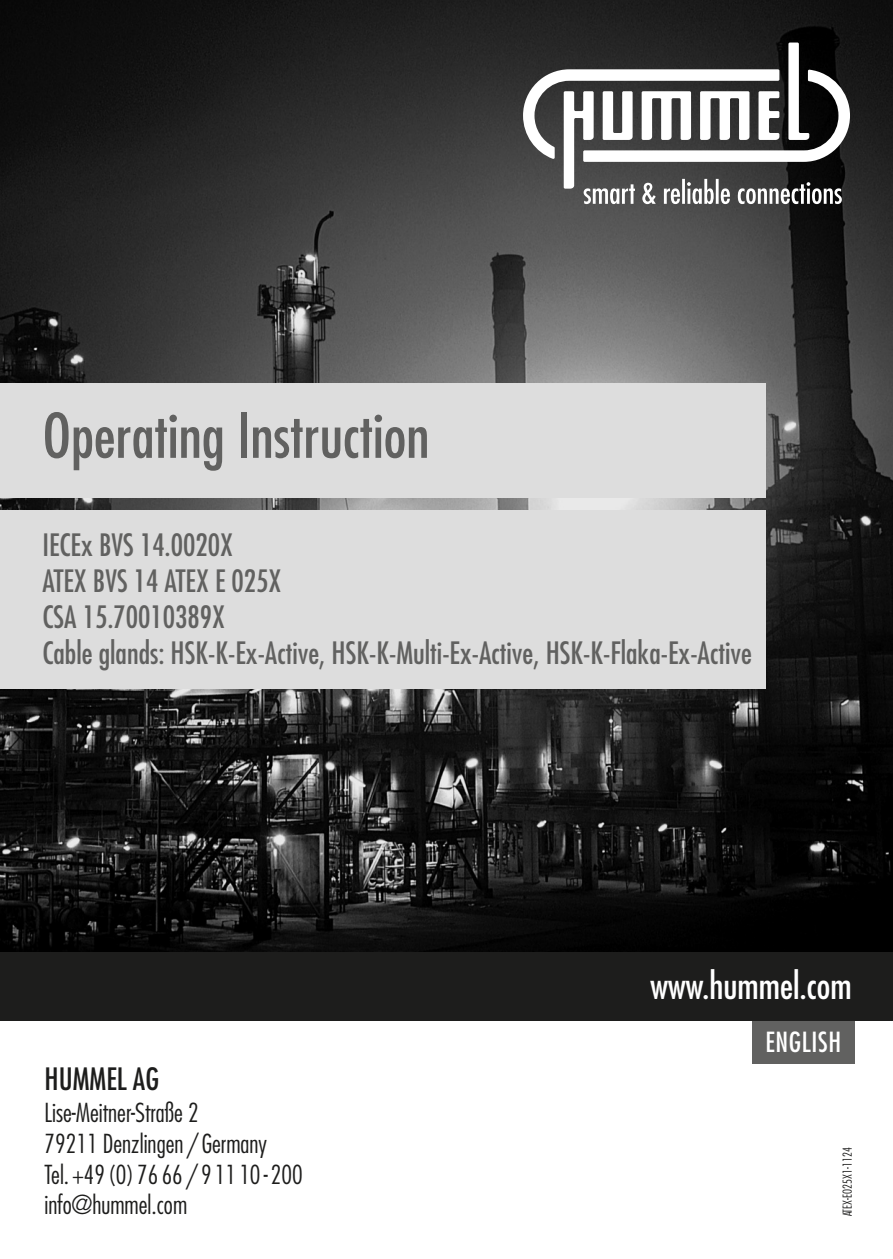
<style>
.page{position:relative;width:893px;height:1259px;background:#fff}
.page>*{position:absolute;margin:0;border:0;box-sizing:border-box;transform-origin:0 0}
.t1{font:condensed 60px "Futura Std";color:#616160}
.t2{font:condensed 36px "Futura Std";color:#fff}
.t3{font:condensed 30px "Futura Std";color:#616160}
.t4{font:condensed 30px "Futura Std";color:#1d1d1c}
.t5{font:condensed 27px "Futura Std";letter-spacing:.025em;color:#fff}
.t6{font:300 condensed 25.5px "Futura Std";color:#1d1d1c}
.t7{font:300 condensed 12px "Futura Std";color:#1d1d1c}
</style>
<div class="page">
<div style="left:753px;top:1020px;width:102px;height:43px;background:#616160"></div>
<img style="left:0;top:0;width:893px;height:952px">
<div style="left:0;top:952px;width:893px;height:68px;background:#1d1d1c"></div>
<svg style="left:523px;top:43px;width:327px;height:146px"></svg>
<svg style="left:584px;top:179px;width:258px;height:25px"></svg>
<div style="left:0;top:383px;width:765px;height:114px;background:#ddd"></div>
<div style="left:0;top:510px;width:765px;height:179px;background:#ddd"></div>
<p class="t1" style="left:43px;top:408px;width:388px">Operating Instruction</p>
<p class="t3" style="left:43px;top:531px;width:192px">IECEx BVS 14.0020X</p>
<p class="t3" style="left:43px;top:567px;width:240px">ATEX BVS 14 ATEX E 025X</p>
<p class="t3" style="left:43px;top:603px;width:184px">CSA 15.70010389X</p>
<p class="t3" style="left:43px;top:639px;width:711px">Cable glands: HSK-K-Ex-Active, HSK-K-Multi-Ex-Active, HSK-K-Flaka-Ex-Active</p>
<p class="t2" style="left:651px;top:969px;width:203px">www.hummel.com</p>
<p class="t4" style="left:45px;top:1065px;width:116px">HUMMEL AG</p>
<p class="t6" style="left:45px;top:1102px;width:156px">Lise-Meitner-Straße 2</p>
<p class="t6" style="left:45px;top:1132px;width:224px">79211 Denzlingen / Germany</p>
<p class="t6" style="left:45px;top:1163px;width:260px">Tel. +49 (0) 76 66 / 9 11 10 - 200</p>
<p class="t6" style="left:45px;top:1194px;width:144px">info@hummel.com</p>
<p class="t5" style="left:765px;top:1029px;width:77px">ENGLISH</p>
<p class="t7" style="left:842px;top:1216px;width:71px;rotate:-90deg">ATEX-E025X1-1124</p>
</div>
